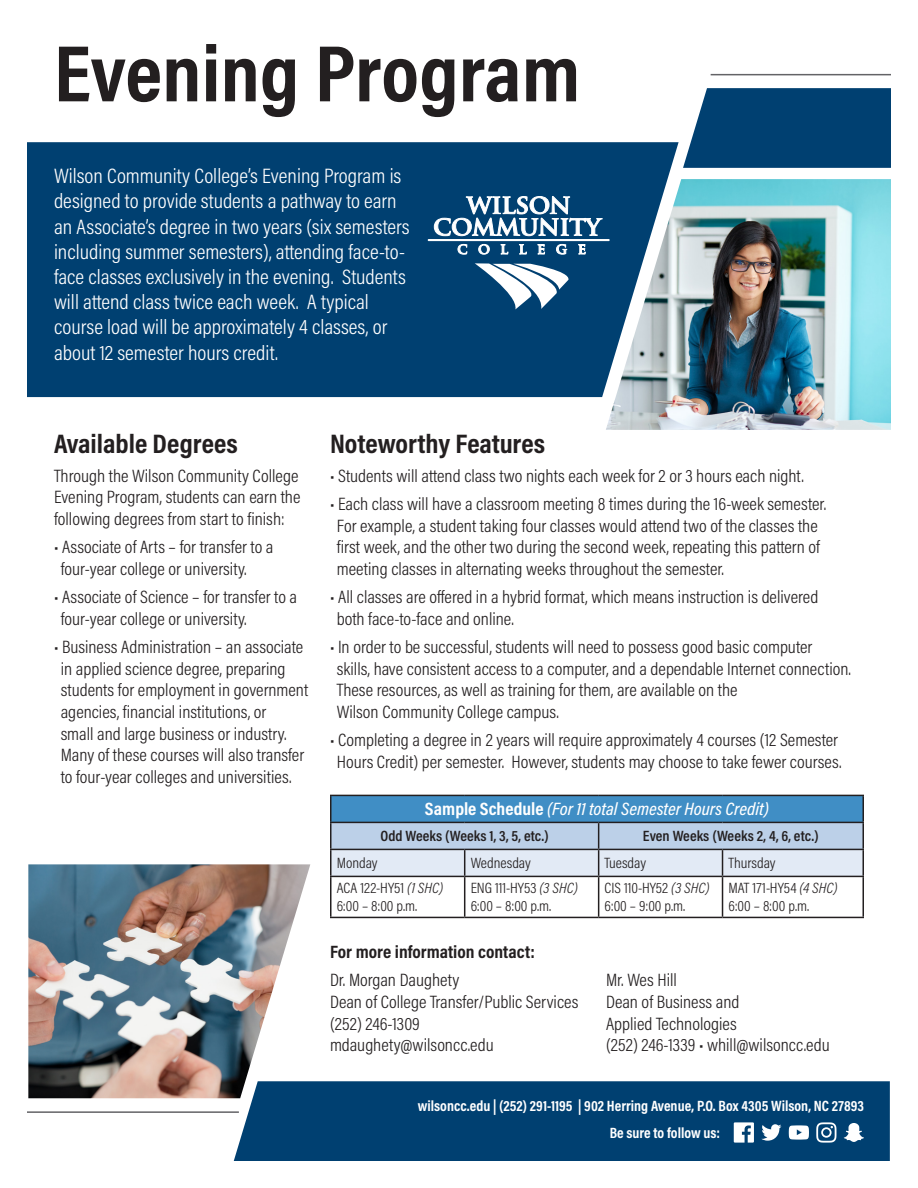
<style>
.page{position:relative;width:918px;height:1188px;background:#fff}
.page>*{position:absolute;margin:0;border:0;box-sizing:border-box;transform-origin:0 0}
.t1{font:700 80.7px "Acumin Pro Cond";color:#231f20;scale:1.04 1}
.t2{font:700 27px "Acumin Pro Cond";color:#231f20;scale:1.04 1}
.t3{font:300 21px/25.2px "Acumin Pro Cond";color:#fff;scale:1.04 1}
.t4{font:300 18px/21.6px "Acumin Pro Cond";color:#231f20;scale:1.04 1}
.t5{font:italic 500 18px "Acumin Pro Cond";color:#fff;scale:1.04 1}
.t6{font:700 18px "Acumin Pro Cond";color:#231f20;scale:1.04 1}
.t7{font:300 15px "Acumin Pro Cond";color:#231f20;scale:1.04 1}
.t8{font:700 15px "Acumin Pro Cond";color:#fff}
.t9{font:600 15px "Acumin Pro Cond";color:#231f20;scale:1.04 1}
.s1{font-weight:700;font-style:normal}
.s2{font-style:italic}
</style>
<div class="page">
<div style="left:331px;top:795px;width:532px;height:27px;background:#408ec5"></div>
<hr style="left:330px;top:795px;width:135px;height:1px;background:#231f20">
<hr style="left:330px;top:796px;width:2px;height:26px;background:#231f20">
<hr style="left:465px;top:795px;width:134px;height:1px;background:#231f20">
<hr style="left:599px;top:795px;width:124px;height:1px;background:#231f20">
<hr style="left:723px;top:795px;width:141px;height:1px;background:#231f20">
<hr style="left:862px;top:796px;width:2px;height:26px;background:#231f20">
<hr style="left:330px;top:822px;width:135px;height:1px;background:#231f20">
<hr style="left:330px;top:823px;width:2px;height:26px;background:#231f20">
<hr style="left:723px;top:822px;width:141px;height:1px;background:#231f20">
<hr style="left:862px;top:823px;width:2px;height:26px;background:#231f20">
<hr style="left:330px;top:849px;width:135px;height:1px;background:#231f20">
<hr style="left:330px;top:850px;width:2px;height:26px;background:#231f20">
<hr style="left:723px;top:849px;width:141px;height:1px;background:#231f20">
<svg style="left:331px;top:822px;width:532px;height:54px;background:#c3d0e1"></svg>
<hr style="left:862px;top:850px;width:2px;height:26px;background:#231f20">
<hr style="left:330px;top:876px;width:135px;height:1px;background:#231f20">
<hr style="left:330px;top:877px;width:2px;height:40px;background:#231f20">
<hr style="left:465px;top:876px;width:134px;height:1px;background:#231f20">
<hr style="left:464px;top:877px;width:1px;height:40px;background:#231f20">
<hr style="left:599px;top:876px;width:124px;height:1px;background:#231f20">
<hr style="left:598px;top:877px;width:1px;height:40px;background:#231f20">
<hr style="left:723px;top:876px;width:141px;height:1px;background:#231f20">
<hr style="left:722px;top:877px;width:1px;height:40px;background:#231f20">
<hr style="left:862px;top:877px;width:2px;height:40px;background:#231f20">
<hr style="left:330px;top:917px;width:135px;height:1px;background:#231f20">
<hr style="left:465px;top:917px;width:134px;height:1px;background:#231f20">
<hr style="left:599px;top:917px;width:124px;height:1px;background:#231f20">
<hr style="left:723px;top:917px;width:141px;height:1px;background:#231f20">
<div style="left:27px;top:142px;width:652px;height:255px;background:#004071"></div>
<img style="left:28px;top:864px;width:282px;height:234px">
<svg style="left:683px;top:88px;width:208px;height:80px;background:#114d7a"></svg>
<div style="left:234px;top:1081px;width:656px;height:80px;background:#004071"></div>
<img style="left:606px;top:179px;width:285px;height:251px">
<hr style="left:428px;top:239px;width:182px;height:2px;background:#fff">
<svg style="left:458px;top:244px;width:9px;height:10px"></svg>
<svg style="left:478px;top:244px;width:12px;height:10px"></svg>
<svg style="left:501px;top:244px;width:7px;height:10px"></svg>
<svg style="left:519px;top:244px;width:8px;height:10px"></svg>
<svg style="left:538px;top:244px;width:7px;height:10px"></svg>
<svg style="left:556px;top:244px;width:11px;height:10px"></svg>
<svg style="left:578px;top:244px;width:8px;height:10px"></svg>
<svg style="left:434px;top:169px;width:168px;height:69px;background:#30648b"></svg>
<svg style="left:475px;top:263px;width:95px;height:46px"></svg>
<svg style="left:789px;top:1125px;width:20px;height:15px"></svg>
<svg style="left:761px;top:1124px;width:20px;height:17px"></svg>
<svg style="left:844px;top:1123px;width:20px;height:19px"></svg>
<svg style="left:816px;top:1122px;width:20px;height:21px"></svg>
<svg style="left:734px;top:1122px;width:20px;height:21px"></svg>
<hr style="left:711px;top:74px;width:180px;height:1px;background:#636366">
<hr style="left:27px;top:1111px;width:212px;height:2px;background:#636366">
<p class="t1" style="left:54px;top:20px;width:508px">Evening Program</p>
<p class="t3" style="left:54px;top:163px;width:344px">Wilson Community College’s Evening Program is designed to provide students a pathway to earn an Associate’s degree in two years (six semesters including summer semesters), attending face-to&shy;face classes exclusively in the evening. Students will attend class twice each week. A typical course load will be approximately 4 classes, or about 12 semester hours credit.</p>
<p class="t2" style="left:54px;top:426px;width:178px">Available Degrees</p>
<p class="t4" style="left:54px;top:465px;width:238px;text-align:justify">Through the Wilson Community College Evening Program, students can earn the following degrees from start to finish:</p>
<p class="t4" style="left:61px;top:536px;width:206px;text-indent:-7px">• Associate of Arts – for transfer to a four-year college or university.</p>
<p class="t4" style="left:61px;top:586px;width:229px;text-indent:-7px">• Associate of Science – for transfer to a four-year college or university.</p>
<p class="t4" style="left:61px;top:636px;width:240px;text-indent:-7px">• Business Administration – an associate in applied science degree, preparing students for employment in government agencies, financial institutions, or<br>small and large business or industry.<br>Many of these courses will also transfer to four-year colleges and universities.</p>
<p class="t2" style="left:330px;top:426px;width:208px">Noteworthy Features</p>
<p class="t4" style="left:330px;top:465px;width:457px">• Students will attend class two nights each week for 2 or 3 hours each night.</p>
<p class="t4" style="left:337px;top:493px;width:472px;text-indent:-7px">• Each class will have a classroom meeting 8 times during the 16-week semester.<br>For example, a student taking four classes would attend two of the classes the first week, and the other two during the second week, repeating this pattern of meeting classes in alternating weeks throughout the semester.</p>
<p class="t4" style="left:337px;top:586px;width:465px;text-indent:-7px">• All classes are offered in a hybrid format, which means instruction is delivered both face-to-face and online.</p>
<p class="t4" style="left:337px;top:636px;width:496px;text-indent:-7px">• In order to be successful, students will need to possess good basic computer<br>skills, have consistent access to a computer, and a dependable Internet connection.<br>These resources, as well as training for them, are available on the<br>Wilson Community College campus.</p>
<p class="t4" style="left:330px;top:729px;width:493px;text-align:center">• Completing a degree in 2 years will require approximately 4 courses (12 Semester<br>Hours Credit) per semester. However, students may choose to take fewer courses.</p>
<p class="t5" style="left:425px;top:797px;width:332px"><span class="s1">Sample Schedule</span> (For 11 total Semester Hours Credit)</p>
<p class="t9" style="left:380px;top:826px;width:164px">Odd Weeks (Weeks 1, 3, 5, etc.)</p>
<p class="t9" style="left:643px;top:826px;width:171px">Even Weeks (Weeks 2, 4, 6, etc.)</p>
<p class="t7" style="left:337px;top:854px;width:41px">Monday</p>
<p class="t7" style="left:471px;top:854px;width:59px">Wednesday</p>
<p class="t7" style="left:605px;top:854px;width:41px">Tuesday</p>
<p class="t7" style="left:729px;top:854px;width:47px">Thursday</p>
<p class="t7" style="left:337px;top:879px;width:104px">ACA 122-HY51 <span class="s2">(1 SHC)</span></p>
<p class="t7" style="left:337px;top:897px;width:79px">6:00 – 8:00 p.m.</p>
<p class="t7" style="left:471px;top:879px;width:105px">ENG 111-HY53 <span class="s2">(3 SHC)</span></p>
<p class="t7" style="left:471px;top:897px;width:79px">6:00 – 8:00 p.m.</p>
<p class="t7" style="left:605px;top:879px;width:102px">CIS 110-HY52 <span class="s2">(3 SHC)</span></p>
<p class="t7" style="left:605px;top:897px;width:79px">6:00 – 9:00 p.m.</p>
<p class="t7" style="left:729px;top:879px;width:106px">MAT 171-HY54 <span class="s2">(4 SHC)</span></p>
<p class="t7" style="left:729px;top:897px;width:79px">6:00 – 8:00 p.m.</p>
<p class="t6" style="left:330px;top:940px;width:199px">For more information contact:</p>
<p class="t4" style="left:330px;top:969px;width:126px">Dr. Morgan Daughety</p>
<p class="t4" style="left:330px;top:991px;width:240px">Dean of College Transfer/Public Services</p>
<p class="t4" style="left:330px;top:1012px;width:159px">(252) 246-1309 mdaughety@wilsoncc.edu</p>
<p class="t4" style="left:606px;top:969px;width:70px">Mr. Wes Hill</p>
<p class="t4" style="left:606px;top:991px;width:130px">Dean of Business and<br>Applied Technologies</p>
<p class="t4" style="left:606px;top:1034px;width:217px">(252) 246-1339 • whill@wilsoncc.edu</p>
<p class="t8" style="left:418px;top:1096px;width:448px">wilsoncc.edu | (252) 291-1195 | 902 Herring Avenue, P.O. Box 4305 Wilson, NC 27893</p>
<p class="t8" style="left:610px;top:1123px;width:112px">Be sure to follow us:</p>
</div>
